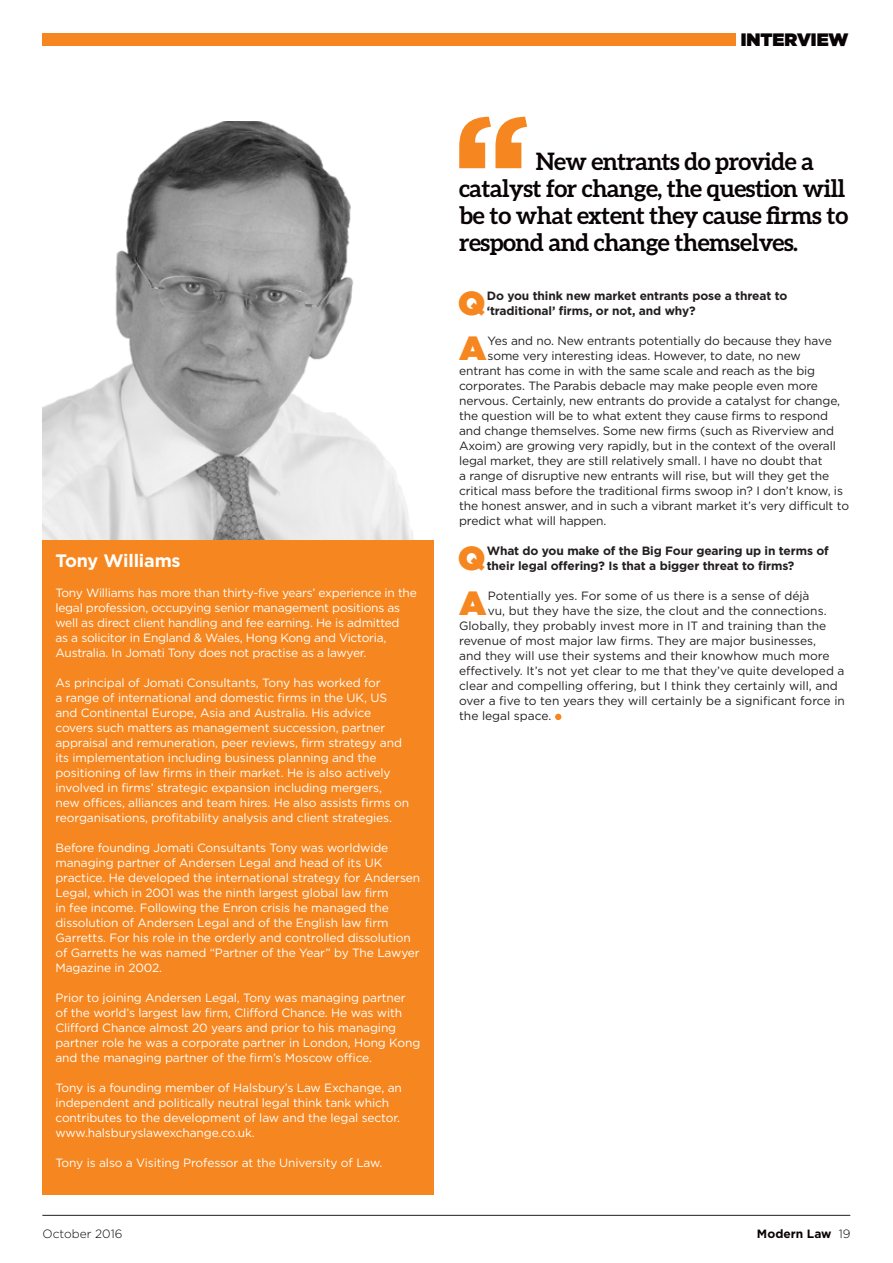
<style>
.page{position:relative;width:893px;height:1263px;background:#fff}
.page>*{position:absolute;margin:0;border:0;box-sizing:border-box;transform-origin:0 0}
.t1{font:900 33.45px "Gotham";color:#f6861f}
.t2{font:700 24px/27px "Aleo";letter-spacing:-.02em;color:#090305}
.t3{font:700 18px "Gotham";letter-spacing:-.01em;color:#fff}
.t4{font:900 18px "Gotham";color:#090305}
.t5{font:12px/15px "Gotham";letter-spacing:-.01em;color:#fff}
.t6{font:12px "Gotham";letter-spacing:-.01em;color:#231f20}
.t7{font:700 12px/15px "Gotham";letter-spacing:-.01em;color:#231f20}
.t8{font:300 12px "Gotham";color:#090305}
.t9{font:700 12px "Gotham";color:#090305}
.s1{font-weight:300}
</style>
<div class="page">
<svg style="left:459px;top:117px;width:68px;height:51px"></svg>
<svg style="left:555px;top:714px;width:6px;height:6px"></svg>
<img style="left:43px;top:121px;width:371px;height:419px">
<div style="left:43px;top:540px;width:391px;height:655px;background:#f6861f"></div>
<hr style="left:42px;top:1215px;width:808px;height:1px;background:#231f20">
<div style="left:42px;top:33px;width:693px;height:13px;background:#f6861f"></div>
<h3 class="t4" style="left:741px;top:27px;width:109px">INTERVIEW</h3>
<h3 class="t3" style="left:55px;top:549px;width:127px">Tony Williams</h3>
<p class="t5" style="left:55px;top:585px;width:363px">Tony Williams has more than thirty-five years’ experience in the legal profession, occupying senior management positions as well as direct client handling and fee earning. He is admitted<br>as a solicitor in England &amp; Wales, Hong Kong and Victoria, Australia. I n Jomati Tony does not practise as a lawyer.</p>
<p class="t5" style="left:55px;top:675px;width:355px">As principal of Jomati Consultants, Tony has worked for<br>a range of international and domestic firms in the U K, US<br>and Continental Europe, Asia and Australia. H is advice covers such matters as management succession, partner appraisal and remuneration, peer reviews, firm strategy and its implementation including business planning and the positioning of law firms in their market. He is also actively involved in firms’ strategic expansion including mergers, new offices, alliances and team hires. He also assists firms on reorganisations, profitability analysis and client strategies.</p>
<p class="t5" style="left:55px;top:840px;width:366px">Before founding Jomati Consultants Tony was worldwide managing partner of Andersen Legal and head of its U K practice. He developed the international strategy for Andersen Legal, which in 2001 was the ninth largest global law firm<br>in fee income. Following the Enron crisis he managed the dissolution of Andersen Legal and of the English law firm Garretts. For his role in the orderly and controlled dissolution of Garretts he was named “Partner of the Year” by The Lawyer Magazine in 2002.</p>
<p class="t5" style="left:55px;top:990px;width:366px">Prior to joining Andersen Legal, Tony was managing partner of the world’s largest law firm, Clifford Chance. He was with Clifford Chance almost 20 years and prior to his managing partner role he was a corporate partner in London, Hong Kong and the managing partner of the firm’s Moscow office.</p>
<p class="t5" style="left:55px;top:1080px;width:348px">Tony is a founding member of Halsbury’s Law Exchange, an independent and politically neutral legal think tank which contributes to the development of law and the legal sector. www.halsburyslawexchange.co.uk.</p>
<p class="t5" style="left:55px;top:1155px;width:329px">Tony is also a Visiting Professor at the U niversity of Law.</p>
<h2 class="t2" style="left:459px;top:147px;width:391px;text-indent:77px">New entrants do provide a catalyst for change, the question will be to what extent they cause firms to respond and change themselves.</h2>
<h1 class="t1" style="left:458px;top:279px;width:29px">Q</h1>
<p class="t7" style="left:487px;top:288px;width:302px">Do you think new market entrants pose a threat to ‘traditional’ firms, or not, and why?</p>
<h1 class="t1" style="left:459px;top:324px;width:28px">A</h1>
<p class="t6" style="left:487px;top:333px;width:346px">Yes and no. N ew entrants potentially do because they have</p>
<p class="t6" style="left:487px;top:348px;width:315px">some very interesting ideas. H owever, to date, no new</p>
<p class="t6" style="left:459px;top:363px;width:358px">entrant has come in with the same scale and reach as the big</p>
<p class="t6" style="left:459px;top:378px;width:360px">corporates. The Parabis debacle may make people even more</p>
<p class="t6" style="left:459px;top:393px;width:383px">nervous. Certainly, new entrants do provide a catalyst for change,</p>
<p class="t6" style="left:459px;top:408px;width:370px">the question will be to what extent they cause firms to respond</p>
<p class="t6" style="left:459px;top:423px;width:377px">and change themselves. Some new firms (such as Riverview and</p>
<p class="t6" style="left:459px;top:438px;width:378px">Axoim) are growing very rapidly, but in the context of the overall</p>
<p class="t6" style="left:459px;top:453px;width:365px">legal market, they are still relatively small. I have no doubt that</p>
<p class="t6" style="left:459px;top:468px;width:372px">a range of disruptive new entrants will rise, but will they get the</p>
<p class="t6" style="left:459px;top:483px;width:385px">critical mass before the traditional firms swoop in? I don’t know, is</p>
<p class="t6" style="left:459px;top:498px;width:392px">the honest answer, and in such a vibrant market it’s very difficult to</p>
<p class="t6" style="left:459px;top:513px;width:149px">predict what will happen.</p>
<h1 class="t1" style="left:458px;top:534px;width:29px">Q</h1>
<p class="t7" style="left:487px;top:543px;width:344px">What do you make of the Big Four gearing up in terms of their legal offering? Is that a bigger threat to firms?</p>
<h1 class="t1" style="left:459px;top:579px;width:28px">A</h1>
<p class="t6" style="left:488px;top:588px;width:323px">Potentially yes. For some of us there is a sense of déjà</p>
<p class="t6" style="left:488px;top:603px;width:340px">vu, but they have the size, the clout and the connections.</p>
<p class="t6" style="left:459px;top:618px;width:369px">Globally, they probably invest more in IT and training than the</p>
<p class="t6" style="left:459px;top:633px;width:359px">revenue of most major law firms. They are major businesses,</p>
<p class="t6" style="left:459px;top:648px;width:372px">and they will use their systems and their knowhow much more</p>
<p class="t6" style="left:459px;top:663px;width:387px">effectively. I t’s not yet clear to me that they’ve quite developed a</p>
<p class="t6" style="left:459px;top:678px;width:380px">clear and compelling offering, but I think they certainly will, and</p>
<p class="t6" style="left:459px;top:693px;width:387px">over a five to ten years they will certainly be a significant force in</p>
<p class="t6" style="left:459px;top:708px;width:94px">the legal space.</p>
<p class="t8" style="left:43px;top:1226px;width:81px">October 2016</p>
<p class="t9" style="left:757px;top:1225px;width:95px">Modern Law <span class="s1">19</span></p>
</div>
